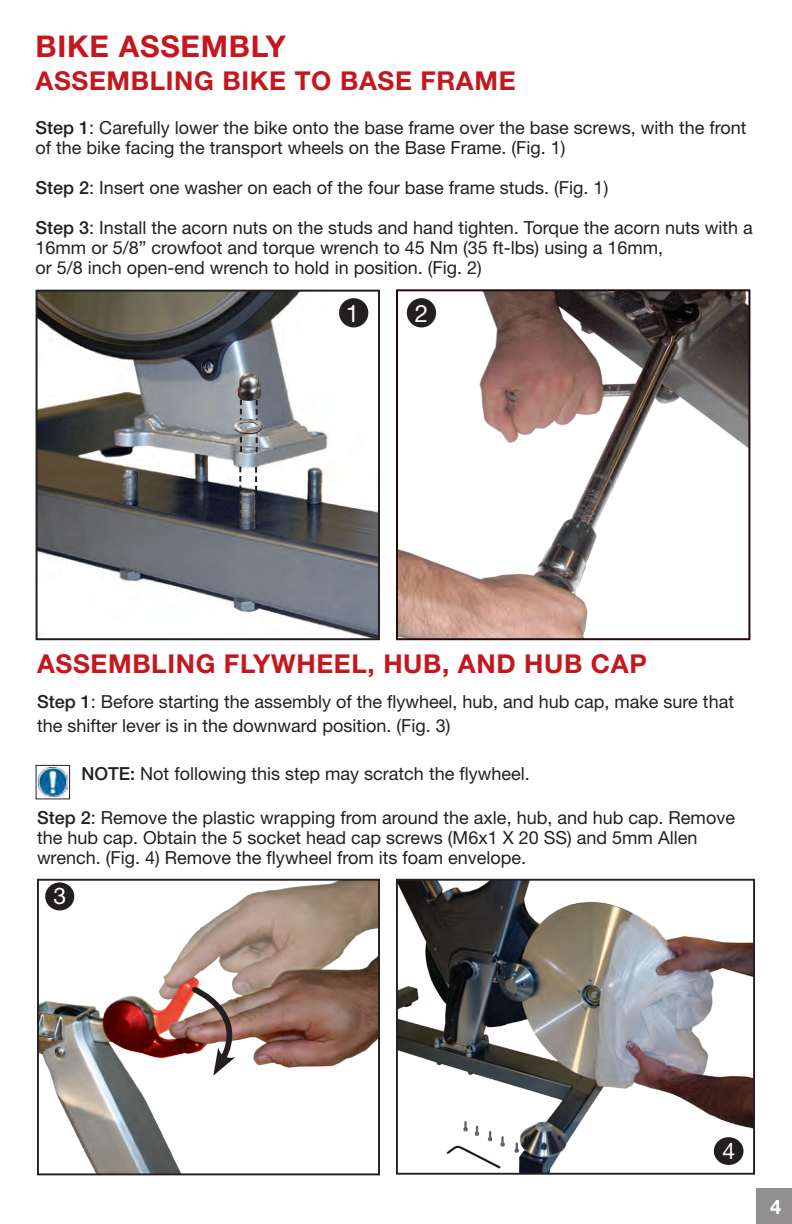
<style>
.page{position:relative;width:792px;height:1224px;background:#fff}
.page>*{position:absolute;margin:0;border:0;box-sizing:border-box;transform-origin:0 0}
.t1{font:700 30px "Helvetica Neue LT Std";letter-spacing:.025em;color:#c5171e}
.t2{font:700 26px "Helvetica Neue LT Std";letter-spacing:.025em;color:#c5171e}
.t3{font:24px "Helvetica Neue LT Std";color:#fff}
.t4{font:23px "Helvetica Neue LT Std";color:#fff}
.t5{font:22.8px "Helvetica Neue LT Std";color:#fff}
.t6{font:700 20px "Helvetica Neue LT Pro";color:#fff}
.t7{font:18px/20px "Helvetica Neue LT Std";color:#231f20}
.s1{font-weight:500}
</style>
<div class="page">
<img style="left:399px;top:881px;width:352px;height:290px">
<div style="left:396px;top:878px;width:358px;height:296px;border:2px solid #231f20"></div>
<div style="left:713px;top:1136px;width:30px;height:28px;background:#231f20;border-radius:50%"></div>
<img style="left:40px;top:881px;width:337px;height:290px">
<div style="left:37px;top:878px;width:343px;height:296px;border:2px solid #231f20"></div>
<svg style="left:189px;top:983px;width:60px;height:92px"></svg>
<img style="left:399px;top:292px;width:348px;height:345px">
<div style="left:396px;top:289px;width:354px;height:351px;border:2px solid #200a0c"></div>
<img style="left:39px;top:292px;width:338px;height:345px">
<div style="left:36px;top:289px;width:344px;height:351px;border:2px solid #231f20"></div>
<div style="left:339px;top:298px;width:29px;height:29px;background:#231f20;border-radius:50%"></div>
<div style="left:406px;top:298px;width:30px;height:29px;background:#231f20;border-radius:50%"></div>
<svg style="left:240px;top:402px;width:2px;height:50px"></svg>
<svg style="left:255px;top:402px;width:2px;height:50px"></svg>
<img style="left:234px;top:416px;width:32px;height:19px">
<img style="left:236px;top:371px;width:27px;height:31px">
<svg style="left:239px;top:466px;width:2px;height:53px"></svg>
<svg style="left:255px;top:467px;width:2px;height:52px"></svg>
<img style="left:38px;top:767px;width:29px;height:29px">
<div style="left:36px;top:764px;width:34px;height:35px;border:1px solid #231f20"></div>
<div style="left:756px;top:1188px;width:35px;height:35px;background:#918f8f"></div>
<p class="t1" style="left:36px;top:28px;width:252px">BIKE ASSEMBLY</p>
<p class="t2" style="left:36px;top:65px;width:481px">ASSEMBLING BIKE TO BASE FRAME</p>
<p class="t7" style="left:36px;top:117px;width:712px"><span class="s1">Step 1</span>: Carefully lower the bike onto the base frame over the base screws, with the front of the bike facing the transport wheels on the Base Frame. (Fig. 1)</p>
<p class="t7" style="left:36px;top:177px;width:574px"><span class="s1">Step 2</span>: Insert one washer on each of the four base frame studs. (Fig. 1)</p>
<p class="t7" style="left:36px;top:217px;width:718px"><span class="s1">Step 3</span>: Install the acorn nuts on the studs and hand tighten. Torque the acorn nuts with a<br>16mm or 5/8” crowfoot and torque wrench to 45 Nm (35 ft-lbs) using a 16mm,<br>or 5/8 inch open-end wrench to hold in position. (Fig. 2)</p>
<p class="t3" style="left:345px;top:298px;width:15px">1</p>
<p class="t3" style="left:414px;top:298px;width:15px">2</p>
<p class="t2" style="left:37px;top:647px;width:611px">ASSEMBLING FLYWHEEL, HUB, AND HUB CAP</p>
<p class="t7" style="left:37px;top:688px;width:698px;line-height:24px"><span class="s1">Step 1</span>: Before starting the assembly of the flywheel, hub, and hub cap, make sure that the shifter lever is in the downward position. (Fig. 3)</p>
<p class="t7" style="left:81px;top:762px;width:449px"><span class="s1">NOTE:</span> Not following this step may scratch the flywheel.</p>
<p class="t7" style="left:37px;top:806px;width:699px"><span class="s1">Step 2</span>: Remove the plastic wrapping from around the axle, hub, and hub cap. Remove the hub cap. Obtain the 5 socket head cap screws (M6x1 X 20 SS) and 5mm Allen wrench. (Fig. 4) Remove the flywheel from its foam envelope.</p>
<p class="t4" style="left:54px;top:882px;width:14px">3</p>
<p class="t5" style="left:722px;top:1137px;width:14px">4</p>
<p class="t6" style="left:769px;top:1193px;width:13px">4</p>
</div>
